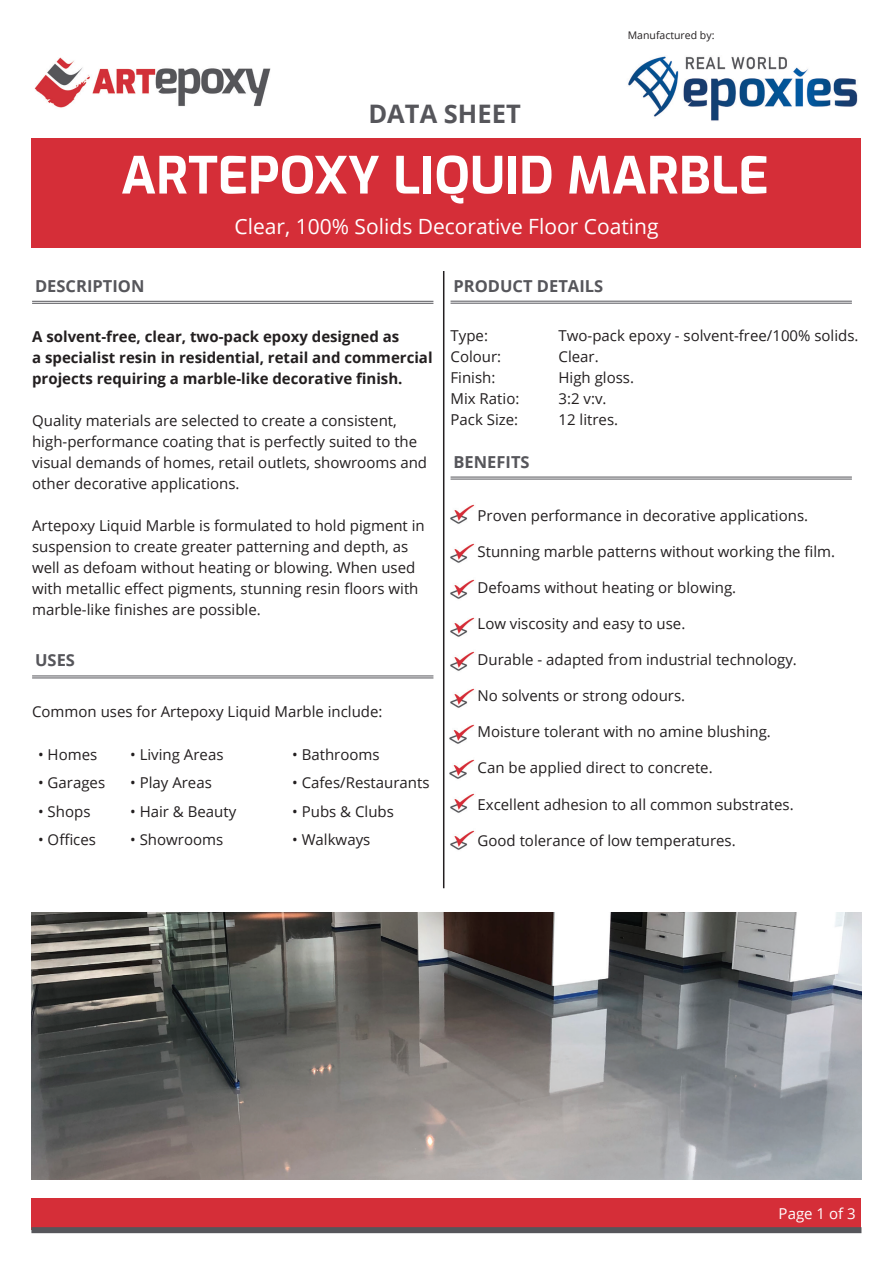
<style>
.page{position:relative;width:893px;height:1263px;background:#fff}
.page>*{position:absolute;margin:0;border:0;box-sizing:border-box;transform-origin:0 0}
.t1{font:700 51px "Exo";color:#fff}
.t2{font:700 25.5px "Open Sans";color:#56565b}
.t3{font:21px "Open Sans";color:#fff}
.t4{font:700 16.5px "Open Sans";color:#56565b}
.t5{font:15px/21px "Open Sans";color:#231f20}
.t6{font:700 15px/21px "Open Sans";color:#231f20}
.t7{font:15px "Open Sans";color:#fff}
.t8{font:10.5px "Open Sans";color:#231f20}
</style>
<div class="page">
<img style="left:628px;top:56px;width:230px;height:65px">
<img style="left:31px;top:57px;width:240px;height:91px">
<div style="left:32px;top:138px;width:829px;height:110px;background:#d52e38"></div>
<hr style="left:443px;top:271px;width:1px;height:617px;background:#231f20">
<div style="left:32px;top:1199px;width:829px;height:31px;background:#d52e38"></div>
<div style="left:31px;top:1227px;width:830px;height:6px;background:#56565b"></div>
<img style="left:31px;top:912px;width:830px;height:267px">
<img style="left:450px;top:504px;width:25px;height:20px">
<hr style="left:32px;top:301px;width:401px;height:1px;background:#56565b">
<hr style="left:32px;top:303px;width:401px;height:1px;background:#56565b">
<img style="left:450px;top:543px;width:25px;height:20px">
<img style="left:450px;top:579px;width:25px;height:20px">
<img style="left:450px;top:617px;width:25px;height:20px">
<img style="left:450px;top:651px;width:25px;height:20px">
<img style="left:450px;top:688px;width:25px;height:20px">
<img style="left:449px;top:724px;width:25px;height:20px">
<img style="left:449px;top:759px;width:25px;height:20px">
<img style="left:450px;top:793px;width:25px;height:20px">
<img style="left:450px;top:830px;width:25px;height:20px">
<hr style="left:32px;top:675px;width:401px;height:1px;background:#56565b">
<hr style="left:32px;top:677px;width:401px;height:1px;background:#56565b">
<hr style="left:451px;top:301px;width:401px;height:1px;background:#56565b">
<hr style="left:451px;top:303px;width:401px;height:1px;background:#56565b">
<hr style="left:451px;top:477px;width:401px;height:1px;background:#56565b">
<hr style="left:451px;top:479px;width:401px;height:1px;background:#56565b">
<h2 class="t2" style="left:368px;top:96px;width:154px">DATA SHEET</h2>
<p class="t8" style="left:628px;top:28px;width:88px">Manufactured by:</p>
<h1 class="t1" style="left:121px;top:138px;width:649px">ARTEPOXY LIQUID MARBLE</h1>
<h3 class="t3" style="left:235px;top:212px;width:425px">Clear, 100% Solids Decorative Floor Coating</h3>
<p class="t4" style="left:35px;top:274px;width:111px">DESCRIPTION</p>
<p class="t6" style="left:32px;top:326px;width:402px">A solvent-free, clear, two-pack epoxy designed as<br>a specialist resin in residential, retail and commercial projects requiring a marble-like decorative finish.</p>
<p class="t5" style="left:32px;top:410px;width:397px">Quality materials are selected to create a consistent, high-performance coating that is perfectly suited to the visual demands of homes, retail outlets, showrooms and other decorative applications.</p>
<p class="t5" style="left:32px;top:515px;width:394px">Artepoxy Liquid Marble is formulated to hold pigment in suspension to create greater patterning and depth, as well as defoam without heating or blowing. When used with metallic effect pigments, stunning resin floors with marble-like finishes are possible.</p>
<p class="t4" style="left:35px;top:649px;width:41px">USES</p>
<p class="t5" style="left:32px;top:701px;width:352px">Common uses for Artepoxy Liquid Marble include:</p>
<p class="t5" style="left:38px;top:744px;width:61px">• Homes</p>
<p class="t5" style="left:130px;top:744px;width:95px">• Living Areas</p>
<p class="t5" style="left:292px;top:744px;width:89px">• Bathrooms</p>
<p class="t5" style="left:38px;top:771px;width:69px">• Garages</p>
<p class="t5" style="left:130px;top:771px;width:83px">• Play Areas</p>
<p class="t5" style="left:292px;top:771px;width:139px">• Cafes/Restaurants</p>
<p class="t5" style="left:38px;top:801px;width:54px">• Shops</p>
<p class="t5" style="left:130px;top:801px;width:108px">• Hair &amp; Beauty</p>
<p class="t5" style="left:292px;top:801px;width:103px">• Pubs &amp; Clubs</p>
<p class="t5" style="left:38px;top:828px;width:59px">• Offices</p>
<p class="t5" style="left:130px;top:828px;width:95px">• Showrooms</p>
<p class="t5" style="left:292px;top:828px;width:80px">• Walkways</p>
<p class="t4" style="left:454px;top:274px;width:151px">PRODUCT DETAILS</p>
<p class="t5" style="left:451px;top:325px;width:39px">Type:</p>
<p class="t5" style="left:559px;top:325px;width:301px">Two-pack epoxy - solvent-free/100% solids.</p>
<p class="t5" style="left:451px;top:346px;width:52px">Colour:</p>
<p class="t5" style="left:559px;top:346px;width:42px">Clear.</p>
<p class="t5" style="left:451px;top:367px;width:46px">Finish:</p>
<p class="t5" style="left:559px;top:367px;width:77px">High gloss.</p>
<p class="t5" style="left:451px;top:388px;width:70px">Mix Ratio:</p>
<p class="t5" style="left:559px;top:388px;width:50px">3:2 v:v.</p>
<p class="t5" style="left:451px;top:409px;width:69px">Pack Size:</p>
<p class="t5" style="left:559px;top:409px;width:61px">12 litres.</p>
<p class="t4" style="left:454px;top:450px;width:78px">BENEFITS</p>
<p class="t5" style="left:451px;top:505px;width:359px">• Proven performance in decorative applications.</p>
<p class="t5" style="left:451px;top:541px;width:386px">• Stunning marble patterns without working the film.</p>
<p class="t5" style="left:478px;top:577px;width:260px">Defoams without heating or blowing.</p>
<p class="t5" style="left:451px;top:613px;width:236px">• Low viscosity and easy to use.</p>
<p class="t5" style="left:451px;top:649px;width:348px">• Durable - adapted from industrial technology.</p>
<p class="t5" style="left:478px;top:685px;width:209px">No solvents or strong odours.</p>
<p class="t5" style="left:451px;top:721px;width:322px">• Moisture tolerant with no amine blushing.</p>
<p class="t5" style="left:478px;top:757px;width:237px">Can be applied direct to concrete.</p>
<p class="t5" style="left:451px;top:793px;width:345px">• Excellent adhesion to all common substrates.</p>
<p class="t5" style="left:451px;top:829px;width:287px">• Good tolerance of low temperatures.</p>
<p class="t7" style="left:779px;top:1203px;width:79px">Page 1 of 3</p>
</div>
